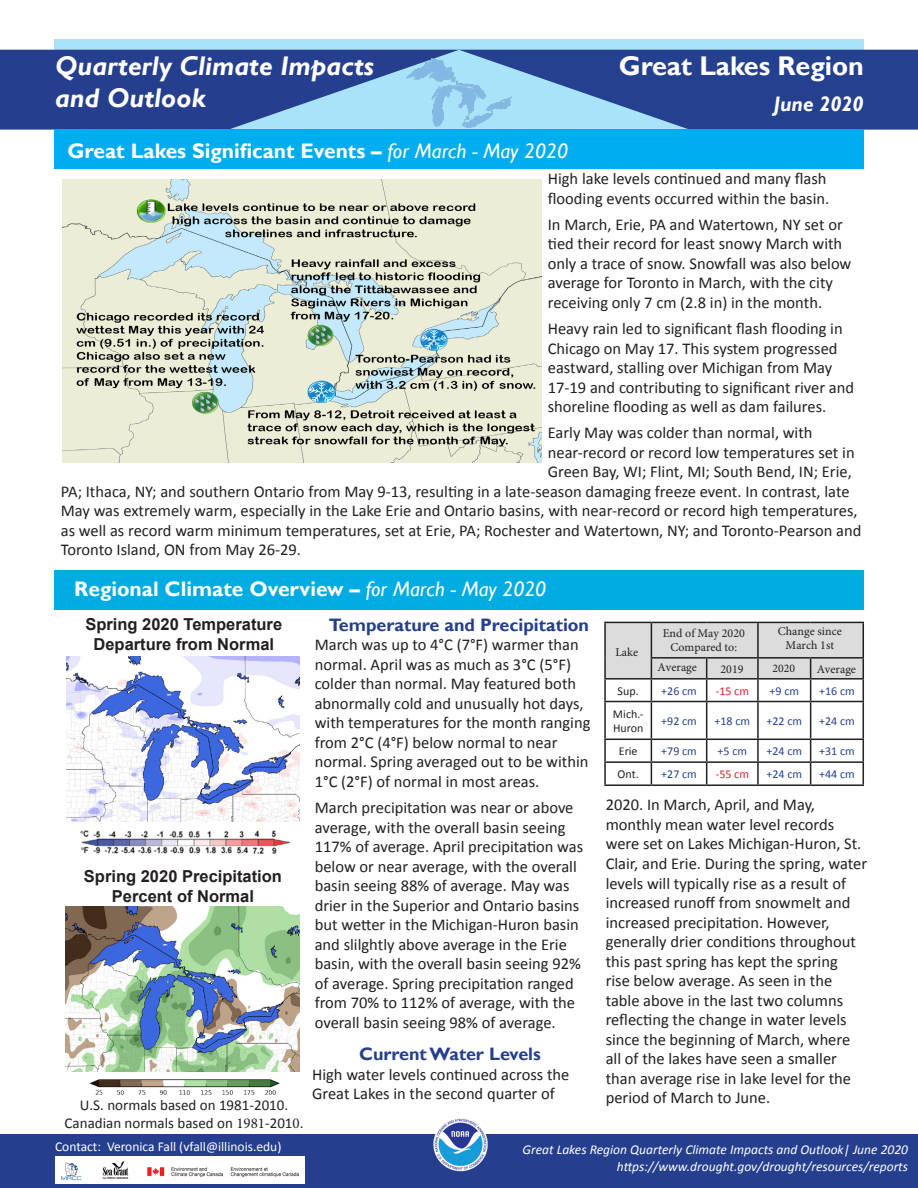
<style>
.page{position:relative;width:918px;height:1188px;background:#fff}
.page>*{position:absolute;margin:0;border:0;box-sizing:border-box;transform-origin:0 0}
.t1{font:italic 700 27px/32.4px "Gill Sans";color:#fff}
.t2{font:700 27px "Gill Sans";letter-spacing:-.005em;color:#fff}
.t3{font:700 21px "Gill Sans";color:#fff}
.t4{font:italic 700 21px "Gill Sans";letter-spacing:-.005em;color:#fff}
.t5{font:700 18px "Gill Sans";color:#253f8e}
.body_text{font:16.5px/19.5px "Calibri";color:#231f20}
.Figure_title{font:700 16.5px "Arial";color:#231f20}
.t6{font:15px/18px "Calibri";color:#231f20;text-align:center}
.Footer_Right{font:italic 13.5px "Calibri";color:#fff}
.t7{font:13.5px "Calibri";color:#fff}
.t8{font:12px "Calibri";color:#253f8e}
.t9{font:12px/14.4px "Minion Pro";color:#221e1f;text-align:center}
.t10{font:12px/14.4px "Calibri";color:#231f20;text-align:center}
.t11{font:12px "Calibri";color:#d1232a}
.t12{font:11.7px "Minion Pro";color:#221e1f}
.s1{font-weight:400;font-style:italic}
.s2{font-family:"Minion Pro"}
</style>
<div class="page">
<svg style="left:54px;top:39px;width:810px;height:11px;background:#a5def5"></svg>
<svg style="left:0;top:50px;width:918px;height:80px;background:#3b5ba0"></svg>
<div style="left:0;top:1134px;width:918px;height:54px;background:#253f8e"></div>
<div style="left:54px;top:129px;width:810px;height:40px;background:#00aeef"></div>
<div style="left:54px;top:570px;width:810px;height:39px;background:#00ace1"></div>
<img style="left:432px;top:1116px;width:57px;height:57px;border-radius:28px">
<img style="left:407px;top:59px;width:104px;height:68px">
<img style="left:63px;top:180px;width:478px;height:283px">
<img style="left:66px;top:656px;width:234px;height:166px">
<img style="left:80px;top:830px;width:211px;height:24px">
<img style="left:65px;top:906px;width:234px;height:166px">
<img style="left:89px;top:1079px;width:191px;height:16px">
<img style="left:55px;top:1156px;width:249px;height:27px">
<hr style="left:604px;top:622px;width:47px;height:1px;background:#231f20">
<hr style="left:604px;top:623px;width:2px;height:35px;background:#231f20">
<hr style="left:604px;top:658px;width:2px;height:20px;background:#231f20">
<hr style="left:604px;top:678px;width:47px;height:2px;background:#231f20">
<hr style="left:604px;top:680px;width:2px;height:21px;background:#231f20">
<svg style="left:605px;top:622px;width:259px;height:79px"></svg>
<hr style="left:604px;top:701px;width:47px;height:1px;background:#231f20">
<hr style="left:604px;top:702px;width:2px;height:37px;background:#231f20">
<hr style="left:651px;top:701px;width:56px;height:1px;background:#231f20">
<hr style="left:651px;top:702px;width:1px;height:37px;background:#231f20">
<hr style="left:707px;top:701px;width:51px;height:1px;background:#231f20">
<hr style="left:706px;top:702px;width:1px;height:37px;background:#231f20">
<hr style="left:758px;top:701px;width:53px;height:1px;background:#231f20">
<hr style="left:757px;top:702px;width:2px;height:37px;background:#231f20">
<hr style="left:811px;top:701px;width:53px;height:1px;background:#231f20">
<hr style="left:810px;top:702px;width:1px;height:37px;background:#231f20">
<hr style="left:863px;top:702px;width:1px;height:37px;background:#231f20">
<hr style="left:604px;top:739px;width:47px;height:1px;background:#231f20">
<hr style="left:604px;top:740px;width:2px;height:21px;background:#231f20">
<hr style="left:651px;top:739px;width:56px;height:1px;background:#231f20">
<hr style="left:707px;top:739px;width:51px;height:1px;background:#231f20">
<hr style="left:758px;top:739px;width:53px;height:1px;background:#231f20">
<hr style="left:757px;top:740px;width:2px;height:21px;background:#231f20">
<hr style="left:811px;top:739px;width:53px;height:1px;background:#231f20">
<hr style="left:604px;top:761px;width:47px;height:2px;background:#231f20">
<hr style="left:604px;top:763px;width:2px;height:21px;background:#231f20">
<hr style="left:651px;top:761px;width:56px;height:2px;background:#231f20">
<svg style="left:651px;top:740px;width:1px;height:44px"></svg>
<hr style="left:707px;top:761px;width:51px;height:2px;background:#231f20">
<svg style="left:706px;top:740px;width:1px;height:44px"></svg>
<hr style="left:758px;top:761px;width:53px;height:2px;background:#231f20">
<hr style="left:757px;top:763px;width:2px;height:21px;background:#231f20">
<hr style="left:811px;top:761px;width:53px;height:2px;background:#231f20">
<svg style="left:810px;top:740px;width:1px;height:44px"></svg>
<svg style="left:863px;top:740px;width:1px;height:44px"></svg>
<hr style="left:604px;top:784px;width:47px;height:2px;background:#231f20">
<hr style="left:651px;top:784px;width:56px;height:2px;background:#231f20">
<hr style="left:707px;top:784px;width:51px;height:2px;background:#231f20">
<hr style="left:758px;top:784px;width:53px;height:2px;background:#231f20">
<hr style="left:811px;top:784px;width:53px;height:2px;background:#231f20">
<h1 class="t1" style="left:55px;top:50px;width:320px">Quarterly Climate Impacts and Outlook</h1>
<h2 class="t2" style="left:619px;top:49px;width:246px">Great Lakes Region</h2>
<h2 class="t4" style="left:774px;top:92px;width:91px">June 2020</h2>
<h3 class="t3" style="left:68px;top:138px;width:502px">Great Lakes Significant Events – <span class="s1">for March - May 2020</span></h3>
<p class="body_text" style="left:548px;top:169px;width:283px">High lake levels continued and many flash flooding events occurred within the basin.</p>
<p class="body_text" style="left:548px;top:215px;width:305px">In March, Erie, PA and Watertown, NY set or tied their record for least snowy March with only a trace of snow. Snowfall was also below average for Toronto in March, with the city receiving only 7 cm (2.8 in) in the month.</p>
<p class="body_text" style="left:548px;top:319px;width:308px">Heavy rain led to significant flash flooding in Chicago on May 17. This system progressed eastward, stalling over Michigan from May 17-19 and contributing to significant river and shoreline flooding as well as dam failures.</p>
<p class="body_text" style="left:548px;top:423px;width:266px">Early May was colder than normal, with</p>
<p class="body_text" style="left:548px;top:443px;width:308px">near-record or record low temperatures set in</p>
<p class="body_text" style="left:548px;top:462px;width:306px">Green Bay, WI; Flint, MI; South Bend, IN; Erie,</p>
<p class="body_text" style="left:61px;top:482px;width:790px">PA; Ithaca, NY; and southern Ontario from May 9-13, resulting in a late-season damaging freeze event. In contrast, late</p>
<p class="body_text" style="left:61px;top:501px;width:798px">May was extremely warm, especially in the Lake Erie and Ontario basins, with near-record or record high temperatures,</p>
<p class="body_text" style="left:61px;top:521px;width:802px">as well as record warm minimum temperatures, set at Erie, PA; Rochester and Watertown, NY; and Toronto-Pearson and</p>
<p class="body_text" style="left:61px;top:540px;width:242px">Toronto Island, ON from May 26-29.</p>
<h3 class="t3" style="left:74px;top:576px;width:473px">Regional Climate Overview – <span class="s1">for March - May 2020</span></h3>
<p class="Figure_title" style="left:85px;top:614px;width:198px">Spring 2020 Temperature</p>
<h4 class="t5" style="left:329px;top:615px;width:262px">Temperature and Precipitation</h4>
<p class="Figure_title" style="left:94px;top:633px;width:182px">Departure from Normal</p>
<p class="body_text" style="left:315px;top:635px;width:277px">March was up to 4°C (7°F) warmer than normal. April was as much as 3°C (5°F) colder than normal. May featured both abnormally cold and unusually hot days, with temperatures for the month ranging from 2°C (4°F) below normal to near normal. Spring averaged out to be within 1°C (2°F) of normal in most areas.</p>
<p class="body_text" style="left:315px;top:798px;width:270px">March precipitation was near or above average, with the overall basin seeing 117% of average. April precipitation was below or near average, with the overall basin seeing 88% of average. May was drier in the Superior and Ontario basins but wetter in the Michigan-Huron basin and slilghtly above average in the Erie basin, with the overall basin seeing 92% of average. Spring precipitation ranged from 70% to 112% of average, with the overall basin seeing 98% of average.</p>
<h4 class="t5" style="left:359px;top:1043px;width:183px">Current Water Levels</h4>
<p class="t9" style="left:663px;top:626px;width:84px">End of May 2020<br>Compared to:</p>
<p class="t9" style="left:778px;top:624px;width:66px">Change since<br>March 1st</p>
<p class="t9" style="left:658px;top:660px;width:41px">Average</p>
<p class="t9" style="left:721px;top:662px;width:25px">2019</p>
<p class="t12" style="left:773px;top:661px;width:24px">2020</p>
<p class="t9" style="left:817px;top:662px;width:41px">Average</p>
<p class="t10" style="left:779px;top:626px;width:65px">Change since<br>March 1st</p>
<p class="t10" style="left:617px;top:644px;width:13px">ke</p>
<p class="t9" style="left:615px;top:645px;width:24px">Lake</p>
<p class="t10" style="left:659px;top:662px;width:41px">Average</p>
<p class="t10" style="left:618px;top:684px;width:23px">Sup.</p>
<p class="t8" style="left:661px;top:683px;width:37px">+26 cm</p>
<p class="t11" style="left:716px;top:683px;width:35px">-15 cm</p>
<p class="t8" style="left:770px;top:683px;width:31px">+9 cm</p>
<p class="t8" style="left:819px;top:683px;width:37px">+16 cm</p>
<p class="t10" style="left:613px;top:707px;width:32px;text-align:left">Mich.-<br>Huron</p>
<p class="t8" style="left:661px;top:713px;width:37px">+92 cm</p>
<p class="t8" style="left:715px;top:713px;width:37px">+18 cm</p>
<p class="t8" style="left:767px;top:713px;width:37px">+22 cm</p>
<p class="t8" style="left:819px;top:713px;width:37px">+24 cm</p>
<p class="t10" style="left:619px;top:744px;width:20px">Erie</p>
<p class="t8" style="left:661px;top:744px;width:37px">+79 cm</p>
<p class="t8" style="left:718px;top:744px;width:31px">+5 cm</p>
<p class="t8" style="left:767px;top:744px;width:37px">+24 cm</p>
<p class="t8" style="left:819px;top:744px;width:37px">+31 cm</p>
<p class="t10" style="left:618px;top:767px;width:23px">Ont.</p>
<p class="t8" style="left:661px;top:767px;width:37px">+27 cm</p>
<p class="t11" style="left:716px;top:767px;width:35px">-55 cm</p>
<p class="t8" style="left:767px;top:767px;width:37px">+24 cm</p>
<p class="t8" style="left:819px;top:767px;width:37px">+44 cm</p>
<p class="body_text" style="left:606px;top:795px;width:263px">2020. In March, April, and May, monthly mean water level records were set on Lakes Michigan-Huron, St.<br>Clair, and Erie. During the spring, water levels will typically rise as a result of increased runoff from snowmelt and increased precipitation. However, generally drier conditions throughout this past spring has kept the spring<br>rise below average. As seen in the table above in the last two columns reflecting the change in water levels since the beginning of March, where all of the lakes have seen a smaller than average rise in lake level for the period of March to June.</p>
<p class="Figure_title" style="left:84px;top:865px;width:200px">Spring 2020 Precipitation</p>
<p class="Figure_title" style="left:112px;top:885px;width:144px">Percent of Normal</p>
<p class="body_text" style="left:312px;top:1064px;width:259px">High water levels continued across the<br>Great Lakes in the second quarter of</p>
<p class="t6" style="left:65px;top:1096px;width:240px">U.S. normals based on 1981-2010.<br>Canadian normals based on <span class="s2">1981</span>-201<span class="s2">0</span>.</p>
<p class="t7" style="left:55px;top:1138px;width:228px">Contact: Veronica Fall (vfall@illinois.edu)</p>
<p class="Footer_Right" style="left:523px;top:1141px;width:387px">Great Lakes Region Quarterly Climate Impacts and Outlook| June 2020</p>
<p class="Footer_Right" style="left:617px;top:1157px;width:293px">https://www.drought.gov/drought/resources/reports</p>
</div>
